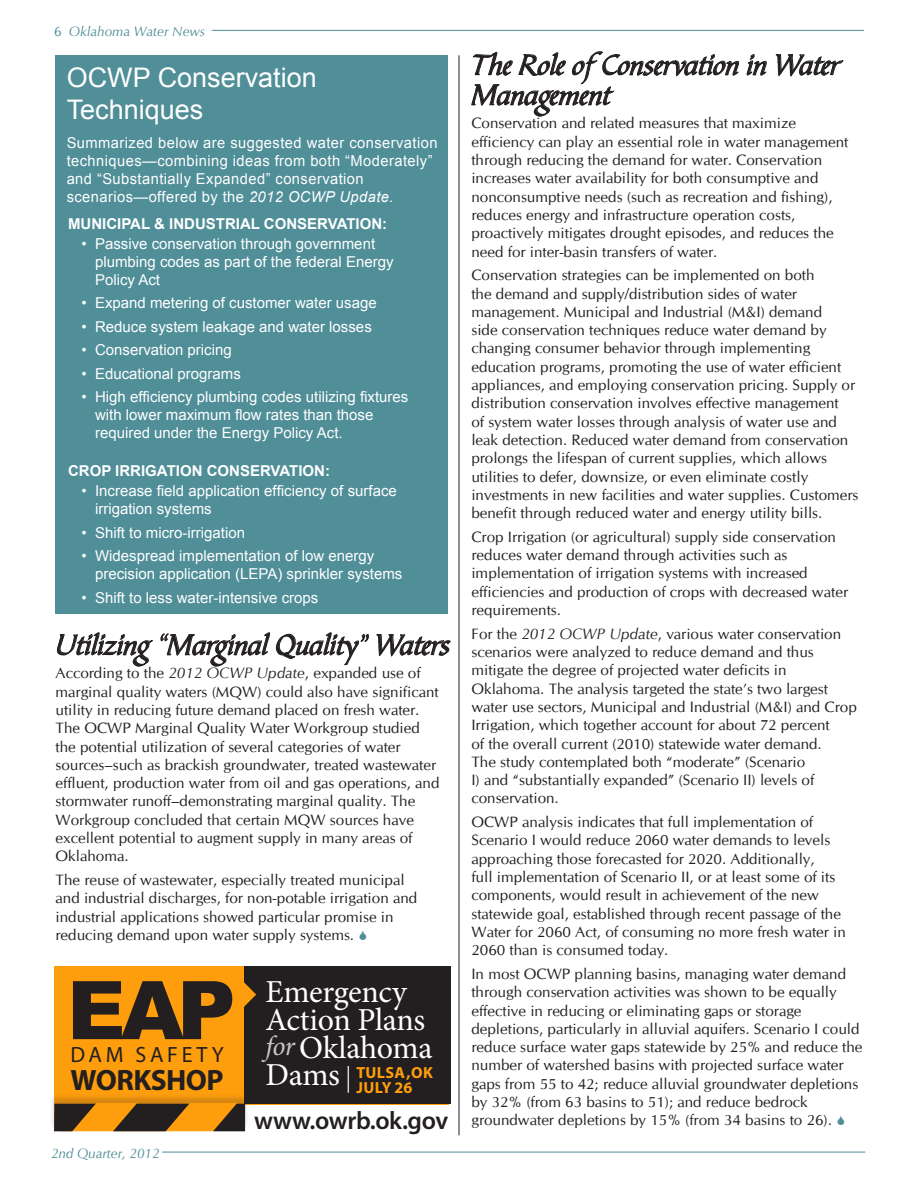
<style>
.page{position:relative;width:918px;height:1188px;background:#fff}
.page>*{position:absolute;margin:0;border:0;box-sizing:border-box;transform-origin:0 0}
.HEADING{font:32.1px/27.8px "Minion Pro";letter-spacing:-.015em;color:#fff}
.Headline{font:30px/30px "Bible Scr T";color:#231f20}
.HEADING-2{font:700 29.55px "Myriad Pro";letter-spacing:-.02em;color:#231f20}
.Box_Headline{font:27px/32.4px "Arial";color:#fff}
.HEADING-3{font:600 25.35px "Myriad Pro";letter-spacing:-.015em;color:#231f20}
.HEADING-4{font:22.2px "Myriad Pro";letter-spacing:.165em;color:#231f20}
.HEADING-5{font:700 16.05px "Myriad Pro";letter-spacing:.02em;color:#ff9e0d}
.articles{font:15px/18.3px "CG Omega";color:#231f20}
.Box_Text{font:15px/18px "Arial";color:#fff}
.Box_Text-2{font:15px/18px "Arial";letter-spacing:.03em;color:#fff}
.Box_Text-3{font:700 15px "Arial";color:#fff}
.t1{font:italic 13.5px "CG Omega";color:#508e98}
.s1{font-style:normal}
.s2{font-style:italic}
.s3{font-style:italic;font-size:27.75px;color:#c7c8ca}
</style>
<div class="page">
<hr style="left:212px;top:30px;width:652px;height:1px;background:#508e98">
<hr style="left:162px;top:1152px;width:703px;height:1px;background:#508e98">
<svg style="left:747px;top:54px;width:20px;height:22px"></svg>
<svg style="left:776px;top:54px;width:67px;height:23px"></svg>
<svg style="left:471px;top:51px;width:268px;height:66px"></svg>
<div style="left:56px;top:55px;width:392px;height:558px;background:#508e98"></div>
<svg style="left:57px;top:632px;width:96px;height:35px"></svg>
<svg style="left:160px;top:632px;width:110px;height:35px"></svg>
<svg style="left:276px;top:632px;width:93px;height:33px"></svg>
<svg style="left:377px;top:613px;width:74px;height:44px"></svg>
<hr style="left:459px;top:55px;width:1px;height:1080px;background:#231f20">
<div style="left:54px;top:966px;width:395px;height:138px;background:#ff9e0d"></div>
<div style="left:49px;top:1093px;width:201px;height:37px;background:#231f20;opacity:.2"></div>
<svg style="left:49px;top:1104px;width:233px;height:27px"></svg>
<div style="left:244px;top:966px;width:206px;height:138px;background:#231f20"></div>
<svg style="left:348px;top:1066px;width:1px;height:27px"></svg>
<svg style="left:244px;top:982px;width:12px;height:25px"></svg>
<svg style="left:73px;top:981px;width:159px;height:58px"></svg>
<p class="t1" style="left:54px;top:24px;width:153px"><span class="s1">6</span> Oklahoma Water News</p>
<p class="Box_Headline" style="left:67px;top:61px;width:252px">OCWP Conservation<br>Techniques</p>
<p class="Box_Text-2" style="left:67px;top:134px;width:372px">Summarized below are suggested water conservation techniques—combining ideas from both “Moderately” and “Substantially Expanded” conservation scenarios—offered by the <span class="s2">2012 OCWP Update.</span></p>
<p class="Box_Text-3" style="left:68px;top:214px;width:321px">MUNICIPAL &amp; INDUSTRIAL CONSERVATION:</p>
<p class="Box_Text" style="left:95px;top:235px;width:300px;text-indent:-14px">• Passive conservation through government plumbing codes as part of the federal Energy<br>Policy Act</p>
<p class="Box_Text" style="left:82px;top:294px;width:297px">• Expand metering of customer water usage</p>
<p class="Box_Text" style="left:82px;top:318px;width:292px">• Reduce system leakage and water losses</p>
<p class="Box_Text" style="left:82px;top:341px;width:152px">• Conservation pricing</p>
<p class="Box_Text" style="left:82px;top:364px;width:161px">• Educational programs</p>
<p class="Box_Text" style="left:95px;top:388px;width:315px;text-indent:-14px">• High efficiency plumbing codes utilizing fixtures with lower maximum flow rates than those required under the Energy Policy Act.</p>
<p class="Box_Text-3" style="left:68px;top:461px;width:263px">CROP IRRIGATION CONSERVATION:</p>
<p class="Box_Text" style="left:95px;top:482px;width:303px;text-indent:-14px">• Increase field application efficiency of surface irrigation systems</p>
<p class="Box_Text" style="left:82px;top:524px;width:165px">• Shift to micro-irrigation</p>
<p class="Box_Text" style="left:95px;top:547px;width:309px;text-indent:-14px">• Widespread implementation of low energy precision application (LEPA) sprinkler systems</p>
<p class="Box_Text" style="left:82px;top:588px;width:238px">• Shift to less water-intensive crops</p>
<p class="Headline" style="left:56px;top:632px;width:396px">Utilizing “Marginal Quality” Waters</p>
<p class="articles" style="left:56px;top:664px;width:385px">According to the <span class="s2">2012 OCWP Update</span>, expanded use of marginal quality waters (MQW) could also have significant utility in reducing future demand placed on fresh water.<br>The OCWP Marginal Quality Water Workgroup studied the potential utilization of several categories of water sources–such as brackish groundwater, treated wastewater effluent, production water from oil and gas operations, and stormwater runoff–demonstrating marginal quality. The Workgroup concluded that certain MQW sources have excellent potential to augment supply in many areas of Oklahoma.</p>
<p class="articles" style="left:56px;top:871px;width:363px">The reuse of wastewater, especially treated municipal and industrial discharges, for non-potable irrigation and industrial applications showed particular promise in reducing demand upon water supply systems.</p>
<p class="HEADING-4" style="left:70px;top:1040px;width:155px">DAM SAFETY</p>
<p class="HEADING-2" style="left:70px;top:1060px;width:155px">WORKSHOP</p>
<p class="t1" style="left:51px;top:1145px;width:110px">2nd Quarter, 2012</p>
<p class="HEADING" style="left:265px;top:978px;width:161px">Emergency<br>Action Plans</p>
<p class="HEADING" style="left:265px;top:1034px;width:168px"><span class="s3">for</span> Oklahoma</p>
<p class="HEADING" style="left:265px;top:1061px;width:76px">Dams</p>
<p class="HEADING-5" style="left:356px;top:1062px;width:78px">TULSA,OK</p>
<p class="HEADING-5" style="left:356px;top:1077px;width:58px">JULY 26</p>
<p class="HEADING-3" style="left:254px;top:1105px;width:196px">www.owrb.ok.gov</p>
<p class="Headline" style="left:471px;top:52px;width:370px">The Role of Conservation in Water<br>Management</p>
<p class="articles" style="left:471px;top:114px;width:378px">Conservation and related measures that maximize efficiency can play an essential role in water management through reducing the demand for water. Conservation increases water availability for both consumptive and nonconsumptive needs (such as recreation and fishing), reduces energy and infrastructure operation costs, proactively mitigates drought episodes, and reduces the need for inter-basin transfers of water.</p>
<p class="articles" style="left:471px;top:266px;width:389px">Conservation strategies can be implemented on both<br>the demand and supply/distribution sides of water management. Municipal and Industrial (M&amp;I) demand<br>side conservation techniques reduce water demand by changing consumer behavior through implementing education programs, promoting the use of water efficient appliances, and employing conservation pricing. Supply or distribution conservation involves effective management<br>of system water losses through analysis of water use and leak detection. Reduced water demand from conservation prolongs the lifespan of current supplies, which allows utilities to defer, downsize, or even eliminate costly investments in new facilities and water supplies. Customers benefit through reduced water and energy utility bills.</p>
<p class="articles" style="left:471px;top:528px;width:378px">Crop Irrigation (or agricultural) supply side conservation reduces water demand through activities such as implementation of irrigation systems with increased efficiencies and production of crops with decreased water requirements.</p>
<p class="articles" style="left:471px;top:625px;width:387px">For the <span class="s2">2012 OCWP Update</span>, various water conservation scenarios were analyzed to reduce demand and thus mitigate the degree of projected water deficits in Oklahoma. The analysis targeted the state’s two largest water use sectors, Municipal and Industrial (M&amp;I) and Crop Irrigation, which together account for about 72 percent<br>of the overall current (2010) statewide water demand.<br>The study contemplated both “moderate” (Scenario<br>I) and “substantially expanded” (Scenario II) levels of conservation.</p>
<p class="articles" style="left:471px;top:813px;width:376px">OCWP analysis indicates that full implementation of Scenario I would reduce 2060 water demands to levels approaching those forecasted for 2020. Additionally,<br>full implementation of Scenario II, or at least some of its components, would result in achievement of the new statewide goal, established through recent passage of the Water for 2060 Act, of consuming no more fresh water in 2060 than is consumed today.</p>
<p class="articles" style="left:471px;top:965px;width:393px">In most OCWP planning basins, managing water demand through conservation activities was shown to be equally effective in reducing or eliminating gaps or storage depletions, particularly in alluvial aquifers. Scenario I could reduce surface water gaps statewide by 25% and reduce the number of watershed basins with projected surface water gaps from 55 to 42; reduce alluvial groundwater depletions by 32% (from 63 basins to 51); and reduce bedrock groundwater depletions by 15% (from 34 basins to 26).</p>
</div>
